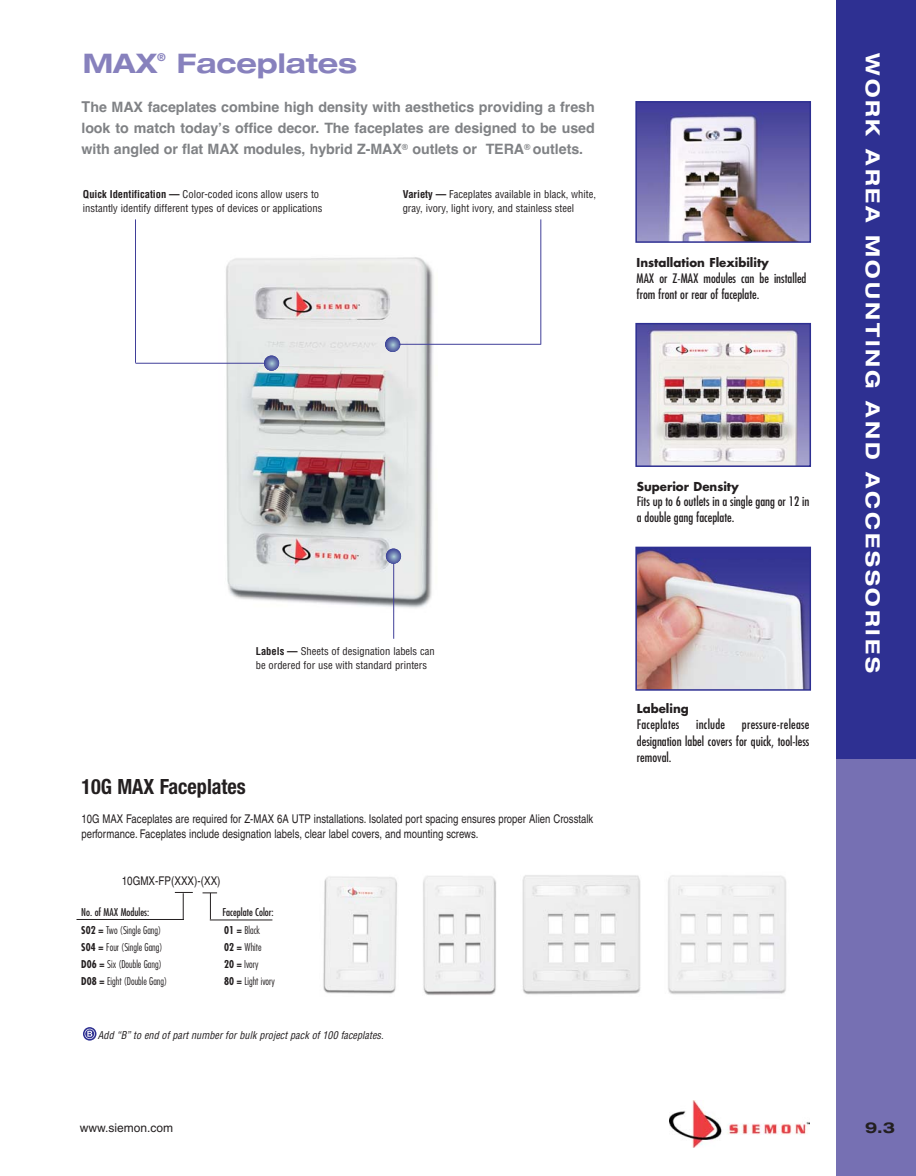
<style>
.page{position:relative;width:916px;height:1176px;background:#fff}
.page>*{position:absolute;margin:0;border:0;box-sizing:border-box;transform-origin:0 0}
.t1{font:700 expanded 27px "Helvetica Neue";color:#8781bd}
.t2{font:700 condensed 21px "Helvetica Neue";color:#231f20;scale:.96 1}
.t3{font:700 expanded 19.5px "Helvetica Neue";letter-spacing:.15em;color:#fff}
.t4{font:700 expanded 15px "Helvetica Neue";color:#231f20}
.t5{font:700 14.25px/21px "Helvetica";letter-spacing:-.005em;color:#808285;text-align:justify}
.t6{font:condensed 12.75px/15.8px "Futura";color:#231f20}
.t7{font:condensed 12.75px "Futura";letter-spacing:.02em;color:#231f20}
.t8{font:12px/15px "Helvetica";color:#231f20;scale:.8 1}
.t9{font:700 12px "Futura";color:#231f20}
.t10{font:12px "Helvetica";color:#231f20;scale:.82 1}
.t11{font:12px "Helvetica";color:#231f20}
.t12{font:700 expanded 10.8px "Helvetica Neue";color:#8781bd}
.t13{font:condensed 10.5px/13.5px "Helvetica";color:#231f20}
.t14{font:300 condensed 10.5px/17px "Futura";color:#231f20}
.t15{font:italic condensed 10.5px "Helvetica";color:#231f20}
.t16{font:condensed 10.5px "Futura";color:#231f20}
.s1{font-size:15px}
.s2{font-weight:700}
</style>
<div class="page">
<img style="left:669px;top:1101px;width:140px;height:47px">
<div style="left:836px;top:388px;width:79px;height:788px;background:#7670b3"></div>
<div style="left:836px;top:0;width:79px;height:758px;background:#2e3092"></div>
<img style="left:323px;top:876px;width:74px;height:118px">
<svg style="left:83px;top:1027px;width:13px;height:13px"></svg>
<img style="left:207px;top:257px;width:245px;height:365px">
<img style="left:638px;top:104px;width:169px;height:136px">
<div style="left:635px;top:101px;width:175px;height:142px;border:2px solid #2e3092"></div>
<img style="left:638px;top:550px;width:169px;height:138px">
<div style="left:635px;top:547px;width:175px;height:144px;border:2px solid #2e3092"></div>
<img style="left:638px;top:326px;width:169px;height:138px">
<div style="left:635px;top:323px;width:175px;height:144px;border:2px solid #2e3092"></div>
<hr style="left:210px;top:919px;width:62px;height:1px;background:#231f20">
<svg style="left:202px;top:892px;width:15px;height:27px"></svg>
<hr style="left:76px;top:919px;width:108px;height:1px;background:#231f20">
<svg style="left:175px;top:892px;width:18px;height:27px"></svg>
<hr style="left:135px;top:219px;width:1px;height:144px;background:#403f99">
<svg style="left:385px;top:337px;width:15px;height:15px"></svg>
<svg style="left:264px;top:355px;width:15px;height:16px"></svg>
<hr style="left:135px;top:363px;width:130px;height:1px;background:#403f99">
<hr style="left:399px;top:344px;width:141px;height:1px;background:#403f99">
<hr style="left:540px;top:219px;width:1px;height:126px;background:#403f99">
<hr style="left:393px;top:556px;width:1px;height:83px;background:#403f99">
<svg style="left:386px;top:548px;width:15px;height:16px"></svg>
<img style="left:423px;top:876px;width:73px;height:119px">
<img style="left:522px;top:875px;width:119px;height:120px">
<img style="left:668px;top:875px;width:118px;height:120px">
<h1 class="t1" style="left:83px;top:54px;width:76px">MAX</h1>
<p class="t12" style="left:157px;top:54px;width:10px">®</p>
<h1 class="t1" style="left:177px;top:54px;width:182px">Faceplates</h1>
<h3 class="t5" style="left:81px;top:98px;width:515px"><span class="s1">T</span>he MAX faceplates combine high density with aesthetics providing a fresh look to match todayʼs office decor. The faceplates are designed to be used with angled or flat MAX modules, hybrid Z-MAX<sup>®</sup> outlets or TERA<sup>®</sup> outlets.</h3>
<p class="t13" style="left:83px;top:188px;width:241px"><span class="s2">Quick Identification —</span> Color-coded icons allow users to instantly identify different types of devices or applications</p>
<p class="t13" style="left:402px;top:188px;width:195px"><span class="s2">Variety —</span> Faceplates available in black, white, gray, ivory, light ivory, and stainless steel</p>
<p class="t9" style="left:636px;top:257px;width:134px">Installation Flexibility</p>
<p class="t6" style="left:636px;top:271px;width:171px">MAX or Z-MAX modules can be installed from front or rear of faceplate.</p>
<p class="t9" style="left:636px;top:481px;width:103px">Superior Density</p>
<p class="t6" style="left:636px;top:495px;width:174px">Fits up to 6 outlets in a single gang or 12 in a double gang faceplate.</p>
<p class="t13" style="left:256px;top:645px;width:180px"><span class="s2">Labels —</span> Sheets of designation labels can be ordered for use with standard printers</p>
<h2 class="t2" style="left:81px;top:779px;width:173px">10G MAX Faceplates</h2>
<p class="t8" style="left:81px;top:812px;width:641px">10G MAX Faceplates are required for Z-MAX 6A UTP installations. Isolated port spacing ensures proper Alien Crosstalk performance. Faceplates include designation labels, clear label covers, and mounting screws.</p>
<p class="t10" style="left:122px;top:877px;width:122px">10GMX-FP(XXX)-(XX)</p>
<p class="t16" style="left:81px;top:907px;width:70px">No. of MAX Modules:</p>
<p class="t16" style="left:222px;top:907px;width:53px">Faceplate Color:</p>
<p class="t14" style="left:81px;top:922px;width:87px"><span class="s2">S02 =</span> Two (Single Gang)<br><span class="s2">S04 =</span> Four (Single Gang)<br><span class="s2">D06 =</span> Six (Double Gang)<br><span class="s2">D08 =</span> Eight (Double Gang)</p>
<p class="t14" style="left:224px;top:922px;width:52px"><span class="s2">01 =</span> Black<br><span class="s2">02 =</span> White<br><span class="s2">20 =</span> Ivory<br><span class="s2">80 =</span> Light ivory</p>
<p class="t15" style="left:98px;top:1031px;width:289px">Add “B” to end of part number for bulk project pack of 100 faceplates.</p>
<p class="t9" style="left:636px;top:703px;width:53px">Labeling</p>
<p class="t7" style="left:636px;top:719px;width:44px">Faceplates</p>
<p class="t7" style="left:696px;top:719px;width:30px">include</p>
<p class="t6" style="left:636px;top:717px;width:174px;line-height:16.5px;text-align:justify;text-indent:105px">pressure-release designation label covers for quick, tool-less removal.</p>
<h3 class="t3" style="left:879px;top:53px;width:621px;rotate:90deg">WORK AREA MOUNTING AND ACCESSORIES</h3>
<p class="t11" style="left:80px;top:1123px;width:95px">www.siemon.com</p>
<h3 class="t4" style="left:864px;top:1122px;width:31px">9.3</h3>
</div>
